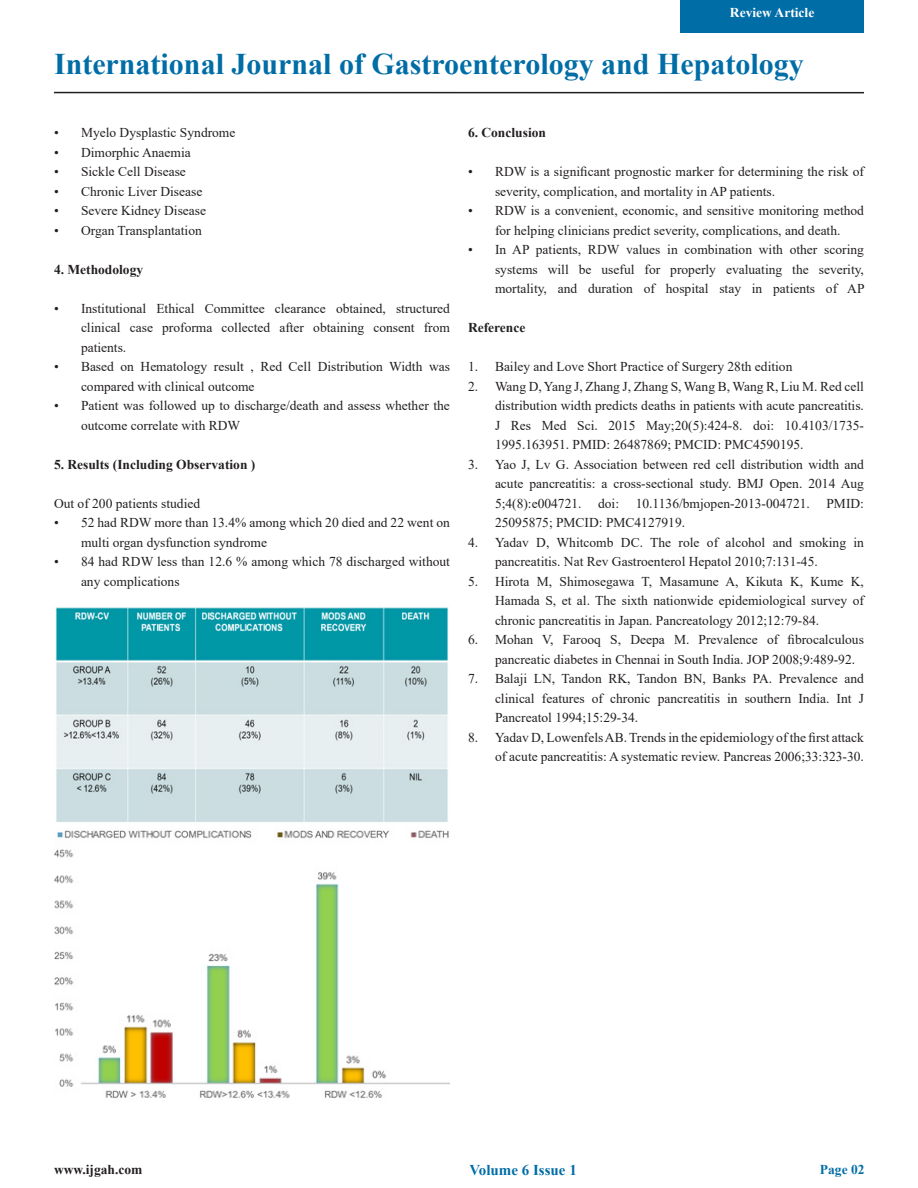
<style>
.page{position:relative;width:918px;height:1188px;background:#fff}
.page>*{position:absolute;margin:0;border:0;box-sizing:border-box;transform-origin:0 0}
.t1{font:700 30px "Times New Roman";color:#006da7}
.t2{font:700 15px "Times New Roman";color:#006da7}
.t3{font:13.5px/19.5px "Times New Roman";color:#231f20}
.t4{font:700 13.5px "Times New Roman";color:#231f20}
.t5{font:700 13.5px "Times New Roman";color:#fff}
.t6{font:700 13.5px "Times New Roman";color:#006da7}
</style>
<div class="page">
<div style="left:680px;top:0;width:184px;height:33px;background:#006da7"></div>
<hr style="left:54px;top:92px;width:810px;height:1px;background:#231f20">
<img style="left:56px;top:607px;width:392px;height:215px">
<img style="left:54px;top:830px;width:396px;height:268px">
<p class="t5" style="left:730px;top:2px;width:86px">Review Article</p>
<p class="t1" style="left:54px;top:43px;width:751px">International Journal of Gastroenterology and Hepatology</p>
<p class="t3" style="left:54px;top:123px;width:183px">• Myelo Dysplastic Syndrome</p>
<p class="t3" style="left:54px;top:142px;width:138px">• Dimorphic Anaemia</p>
<p class="t3" style="left:54px;top:162px;width:133px">• Sickle Cell Disease</p>
<p class="t3" style="left:54px;top:181px;width:150px">• Chronic Liver Disease</p>
<p class="t3" style="left:54px;top:201px;width:154px">• Severe Kidney Disease</p>
<p class="t3" style="left:54px;top:220px;width:149px">• Organ Transplantation</p>
<p class="t4" style="left:54px;top:260px;width:91px">4. Methodology</p>
<p class="t3" style="left:81px;top:298px;width:371px;text-align:justify;text-indent:-27px">• Institutional Ethical Committee clearance obtained, structured clinical case proforma collected after obtaining consent from patients.</p>
<p class="t3" style="left:81px;top:357px;width:370px;text-indent:-27px">• Based on Hematology result , Red Cell Distribution Width was compared with clinical outcome</p>
<p class="t3" style="left:81px;top:396px;width:370px;text-indent:-27px">• Patient was followed up to discharge/death and assess whether the outcome correlate with RDW</p>
<p class="t4" style="left:54px;top:455px;width:203px">5. Results (Including Observation )</p>
<p class="t3" style="left:54px;top:493px;width:148px">Out of 200 patients studied</p>
<p class="t3" style="left:81px;top:513px;width:370px;text-indent:-27px">• 52 had RDW more than 13.4% among which 20 died and 22 went on multi organ dysfunction syndrome</p>
<p class="t3" style="left:81px;top:552px;width:371px;text-indent:-27px">• 84 had RDW less than 12.6 % among which 78 discharged without any complications</p>
<p class="t4" style="left:468px;top:123px;width:80px">6. Conclusion</p>
<p class="t3" style="left:495px;top:162px;width:371px;text-indent:-27px">• RDW is a significant prognostic marker for determining the risk of severity, complication, and mortality in AP patients.</p>
<p class="t3" style="left:468px;top:201px;width:398px;text-align:center">• RDW is a convenient, economic, and sensitive monitoring method for helping clinicians predict severity, complications, and death.</p>
<p class="t3" style="left:495px;top:240px;width:371px;text-align:justify;text-indent:-27px">• In AP patients, RDW values in combination with other scoring systems will be useful for properly evaluating the severity, mortality, and duration of hospital stay in patients of AP</p>
<p class="t4" style="left:468px;top:318px;width:59px">Reference</p>
<p class="t3" style="left:468px;top:357px;width:326px">1. Bailey and Love Short Practice of Surgery 28th edition</p>
<p class="t3" style="left:495px;top:376px;width:371px;text-align:justify;text-indent:-27px">2. Wang D, Yang J, Zhang J, Zhang S, Wang B, Wang R, Liu M. Red cell distribution width predicts deaths in patients with acute pancreatitis.<br>J Res Med Sci. 2015 May;20(5):424-8. doi: 10.4103/1735- 1995.163951. PMID: 26487869; PMCID: PMC4590195.</p>
<p class="t3" style="left:495px;top:454px;width:370px;text-align:justify;text-indent:-27px">3. Yao J, Lv G. Association between red cell distribution width and acute pancreatitis: a cross-sectional study. BMJ Open. 2014 Aug 5;4(8):e004721. doi: 10.1136/bmjopen-2013-004721. PMID:<br>25095875; PMCID: PMC4127919.</p>
<p class="t3" style="left:495px;top:532px;width:371px;text-indent:-27px">4. Yadav D, Whitcomb DC. The role of alcohol and smoking in pancreatitis. Nat Rev Gastroenterol Hepatol 2010;7:131-45.</p>
<p class="t3" style="left:495px;top:571px;width:371px;text-align:justify;text-indent:-27px">5. Hirota M, Shimosegawa T, Masamune A, Kikuta K, Kume K, Hamada S, et al. The sixth nationwide epidemiological survey of chronic pancreatitis in Japan. Pancreatology 2012;12:79-84.</p>
<p class="t3" style="left:495px;top:630px;width:370px;text-indent:-27px">6. Mohan V, Farooq S, Deepa M. Prevalence of fibrocalculous pancreatic diabetes in Chennai in South India. JOP 2008;9:489-92.</p>
<p class="t3" style="left:495px;top:669px;width:371px;text-align:justify;text-indent:-27px">7. Balaji LN, Tandon RK, Tandon BN, Banks PA. Prevalence and clinical features of chronic pancreatitis in southern India. Int J Pancreatol 1994;15:29-34.</p>
<p class="t3" style="left:468px;top:727px;width:398px;text-align:right">8. Yadav D, LowenfelsAB.Trends in the epidemiology of the first attack of acute pancreatitis: A systematic review. Pancreas 2006;33:323-30.</p>
<p class="t4" style="left:54px;top:1160px;width:90px">www.ijgah.com</p>
<p class="t2" style="left:470px;top:1159px;width:109px">Volume 6 Issue 1</p>
<p class="t6" style="left:820px;top:1160px;width:46px">Page 02</p>
</div>
